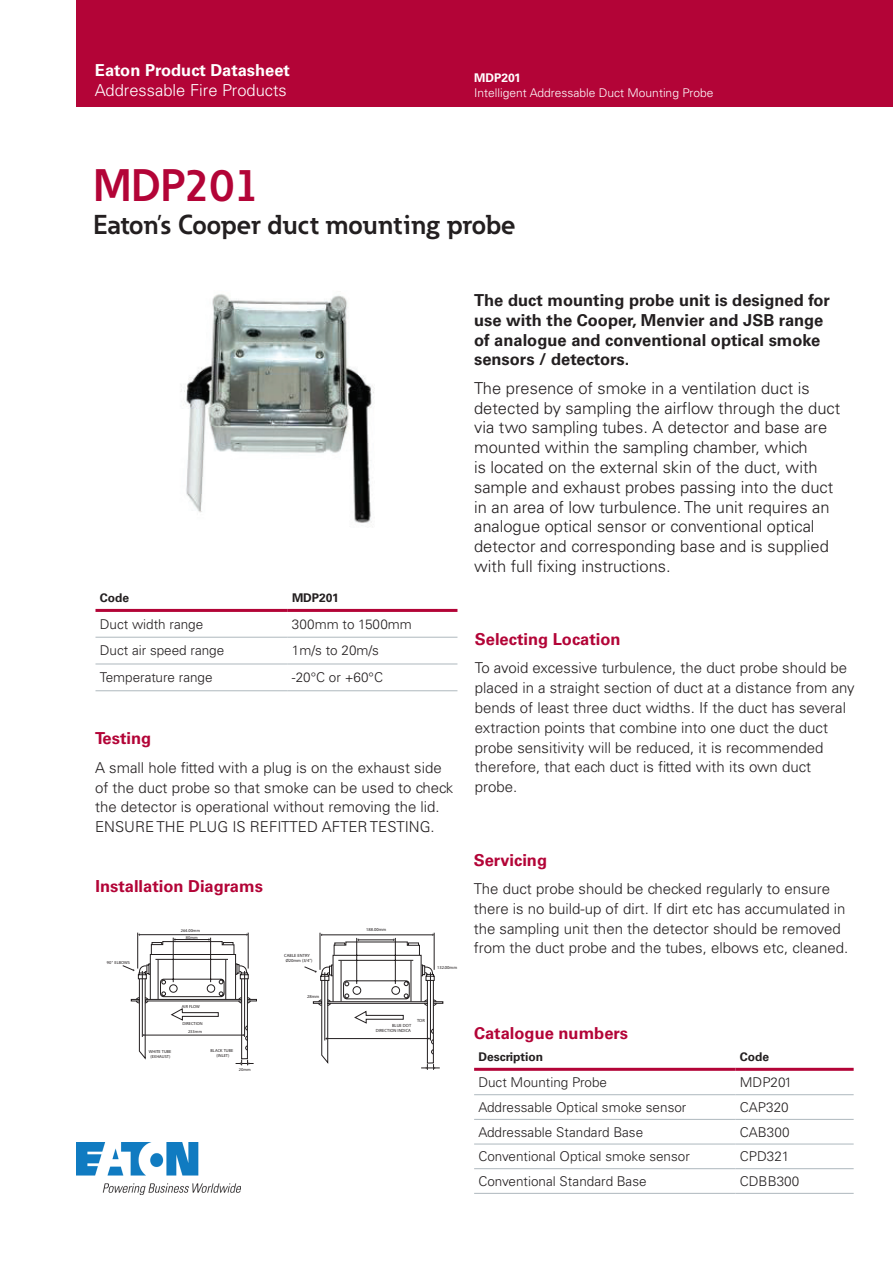
<style>
.page{position:relative;width:893px;height:1263px;background:#fff}
.page>*{position:absolute;margin:0;border:0;box-sizing:border-box;transform-origin:0 0}
.t1{font:700 45px "Eaton";color:#b30437}
.t2{font:700 27px "Eaton";color:#231f20}
.t3{font:300 16.5px/19.8px "Univers LT Std";color:#231f20}
.t4{font:700 16.5px/19.8px "Univers LT Std";color:#231f20}
.t5{font:700 16.5px "Univers LT Std";color:#b30437}
.t6{font:300 16.5px "Univers LT Std";color:#fff}
.t7{font:700 16.5px "Univers LT Std";color:#fff}
.t8{font:300 15px/19.8px "Univers LT Std";color:#231f20}
.t9{font:300 13.5px "Univers LT Std";color:#231f20}
.t10{font:300 12px "Univers LT Std";color:#fff}
.t11{font:700 12px "Univers LT Std";color:#231f20}
.t12{font:700 12px "Univers LT Std";color:#fff}
.t13{font:4.5px/5.4px "Helvetica";color:#231f20;text-align:center}
.t14{font:4.35px/5.2px "Helvetica";color:#231f20;text-align:center}
</style>
<div class="page">
<img style="left:180px;top:294px;width:194px;height:229px">
<div style="left:77px;top:0;width:816px;height:106px;background:#b30437"></div>
<img style="left:77px;top:1142px;width:163px;height:52px">
<hr style="left:95px;top:637px;width:193px;height:1px;background:#aeb8be">
<hr style="left:288px;top:637px;width:169px;height:1px;background:#aeb8be">
<hr style="left:95px;top:664px;width:193px;height:1px;background:#aeb8be">
<hr style="left:288px;top:664px;width:169px;height:1px;background:#aeb8be">
<hr style="left:95px;top:690px;width:193px;height:1px;background:#aeb8be">
<hr style="left:288px;top:690px;width:169px;height:1px;background:#aeb8be">
<hr style="left:95px;top:609px;width:193px;height:3px;background:#b30437">
<hr style="left:288px;top:609px;width:169px;height:3px;background:#b30437">
<svg style="left:123px;top:933px;width:134px;height:132px"></svg>
<svg style="left:304px;top:933px;width:139px;height:137px"></svg>
<hr style="left:474px;top:1068px;width:262px;height:3px;background:#b30437">
<hr style="left:736px;top:1068px;width:118px;height:3px;background:#b30437">
<hr style="left:736px;top:1094px;width:118px;height:1px;background:#aeb8be">
<hr style="left:736px;top:1119px;width:118px;height:1px;background:#aeb8be">
<hr style="left:736px;top:1144px;width:118px;height:1px;background:#aeb8be">
<hr style="left:736px;top:1168px;width:118px;height:1px;background:#aeb8be">
<hr style="left:736px;top:1193px;width:118px;height:1px;background:#aeb8be">
<hr style="left:474px;top:1094px;width:262px;height:1px;background:#aeb8be">
<hr style="left:474px;top:1119px;width:262px;height:1px;background:#aeb8be">
<hr style="left:474px;top:1144px;width:262px;height:1px;background:#aeb8be">
<hr style="left:474px;top:1168px;width:262px;height:1px;background:#aeb8be">
<hr style="left:474px;top:1193px;width:262px;height:1px;background:#aeb8be">
<p class="t7" style="left:95px;top:61px;width:197px">Eaton Product Datasheet</p>
<p class="t6" style="left:95px;top:80px;width:193px">Addressable Fire Products</p>
<p class="t12" style="left:474px;top:71px;width:48px">MDP201</p>
<p class="t10" style="left:474px;top:85px;width:241px">Intelligent Addressable Duct Mounting Probe</p>
<h1 class="t1" style="left:94px;top:158px;width:168px">MDP201</h1>
<h2 class="t2" style="left:94px;top:208px;width:424px">Eaton’s Cooper duct mounting probe</h2>
<p class="t11" style="left:100px;top:591px;width:31px">Code</p>
<p class="t11" style="left:292px;top:591px;width:48px">MDP201</p>
<p class="t9" style="left:100px;top:616px;width:105px">Duct width range</p>
<p class="t9" style="left:292px;top:616px;width:121px">300mm to 1500mm</p>
<p class="t9" style="left:100px;top:642px;width:126px">Duct air speed range</p>
<p class="t9" style="left:292px;top:642px;width:89px">1m/s to 20m/s</p>
<p class="t9" style="left:100px;top:669px;width:114px">Temperature range</p>
<p class="t9" style="left:292px;top:669px;width:93px">-20°C or +60°C</p>
<p class="t5" style="left:95px;top:729px;width:58px">Testing</p>
<p class="t8" style="left:95px;top:757px;width:360px">A small hole fitted with a plug is on the exhaust side of the duct probe so that smoke can be used to check the detector is operational without removing the lid.<br>ENSURE THE PLUG IS REFITTED AFTER TESTING.</p>
<p class="t5" style="left:95px;top:877px;width:169px">Installation Diagrams</p>
<p class="t14" style="left:181px;top:927px;width:21px">264.00mm</p>
<p class="t14" style="left:107px;top:960px;width:24px">90° ELBOWS</p>
<p class="t14" style="left:186px;top:935px;width:13px">80mm</p>
<p class="t14" style="left:182px;top:1003px;width:19px">AIR FLOW</p>
<p class="t14" style="left:183px;top:1021px;width:22px">DIRECTION</p>
<p class="t14" style="left:188px;top:1029px;width:15px">233mm</p>
<p class="t14" style="left:149px;top:1049px;width:24px">WHITE TUBE (EXHAUST)</p>
<p class="t14" style="left:211px;top:1048px;width:24px">BLACK TUBE (INLET)</p>
<p class="t14" style="left:239px;top:1067px;width:13px">20mm</p>
<p class="t13" style="left:284px;top:953px;width:30px">CABLE ENTRY<br>Ø20mm (3/4”)</p>
<p class="t13" style="left:307px;top:994px;width:14px">28mm</p>
<p class="t13" style="left:366px;top:927px;width:22px">188.00mm</p>
<p class="t13" style="left:437px;top:965px;width:22px">132.00mm</p>
<p class="t13" style="left:417px;top:1017px;width:9px">TOR</p>
<p class="t13" style="left:376px;top:1022px;width:37px;text-align:right">BLUE DOT<br>DIRECTION INDICA</p>
<p class="t4" style="left:474px;top:290px;width:357px">The duct mounting probe unit is designed for use with the Cooper, Menvier and JSB range of analogue and conventional optical smoke sensors / detectors.</p>
<p class="t3" style="left:474px;top:378px;width:368px">The presence of smoke in a ventilation duct is detected by sampling the airflow through the duct via two sampling tubes. A detector and base are mounted within the sampling chamber, which<br>is located on the external skin of the duct, with sample and exhaust probes passing into the duct in an area of low turbulence. The unit requires an analogue optical sensor or conventional optical detector and corresponding base and is supplied with full fixing instructions.</p>
<p class="t5" style="left:475px;top:629px;width:147px">Selecting Location</p>
<p class="t8" style="left:475px;top:658px;width:381px">To avoid excessive turbulence, the duct probe should be placed in a straight section of duct at a distance from any bends of least three duct widths. If the duct has several extraction points that combine into one duct the duct probe sensitivity will be reduced, it is recommended therefore, that each duct is fitted with its own duct probe.</p>
<p class="t5" style="left:474px;top:850px;width:75px">Servicing</p>
<p class="t8" style="left:474px;top:879px;width:376px">The duct probe should be checked regularly to ensure there is no build-up of dirt. If dirt etc has accumulated in the sampling unit then the detector should be removed from the duct probe and the tubes, elbows etc, cleaned.</p>
<p class="t5" style="left:474px;top:1023px;width:156px">Catalogue numbers</p>
<p class="t11" style="left:478px;top:1049px;width:66px">Description</p>
<p class="t11" style="left:740px;top:1049px;width:31px">Code</p>
<p class="t9" style="left:478px;top:1074px;width:130px">Duct Mounting Probe</p>
<p class="t9" style="left:740px;top:1074px;width:54px">MDP201</p>
<p class="t9" style="left:478px;top:1099px;width:210px">Addressable Optical smoke sensor</p>
<p class="t9" style="left:740px;top:1099px;width:50px">CAP320</p>
<p class="t9" style="left:478px;top:1124px;width:166px">Addressable Standard Base</p>
<p class="t9" style="left:740px;top:1124px;width:51px">CAB300</p>
<p class="t9" style="left:478px;top:1148px;width:213px">Conventional Optical smoke sensor</p>
<p class="t9" style="left:740px;top:1148px;width:51px">CPD321</p>
<p class="t9" style="left:478px;top:1173px;width:170px">Conventional Standard Base</p>
<p class="t9" style="left:740px;top:1173px;width:61px">CDBB300</p>
</div>
